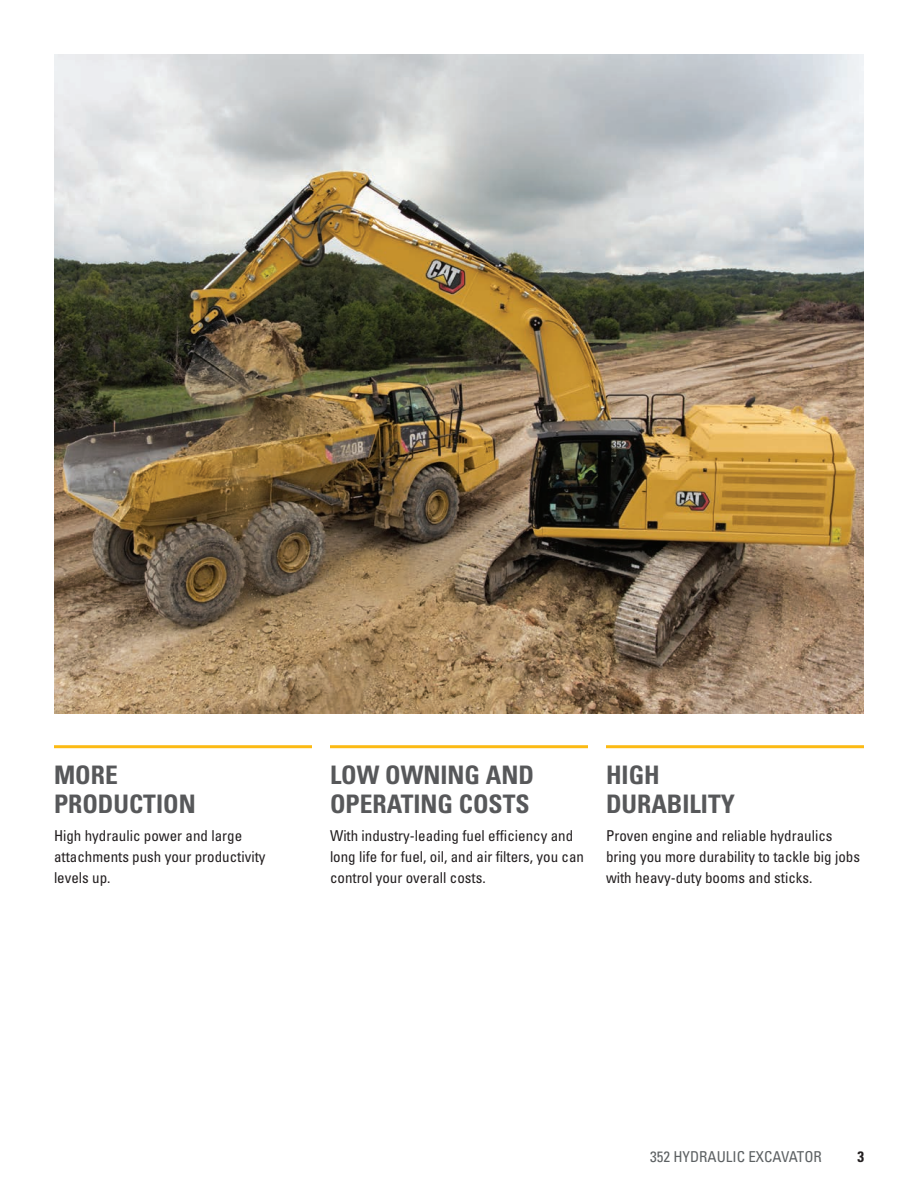
<style>
.page{position:relative;width:918px;height:1188px;background:#fff}
.page>*{position:absolute;margin:0;border:0;box-sizing:border-box;transform-origin:0 0}
.Headline_gray_with_y{font:700 condensed 25.5px/28.5px "Univers LT Std";color:#57585a}
.Body_copy{font:condensed 15px/21px "Univers LT Std";color:#231f20}
.t1{font:condensed 15px "Univers LT Std";color:#5d6163}
.t2{font:700 condensed 15px "Univers LT Std";color:#231f20}
</style>
<div class="page">
<hr style="left:54px;top:745px;width:258px;height:3px;background:#fcba13">
<hr style="left:330px;top:745px;width:258px;height:3px;background:#fcba13">
<hr style="left:606px;top:745px;width:258px;height:3px;background:#fcba13">
<img style="left:54px;top:54px;width:810px;height:660px">
<p class="Headline_gray_with_y" style="left:54px;top:761px;width:143px">MORE<br>PRODUCTION</p>
<p class="Body_copy" style="left:54px;top:825px;width:213px">High hydraulic power and large attachments push your productivity levels up.</p>
<p class="Headline_gray_with_y" style="left:330px;top:761px;width:205px">LOW OWNING AND<br>OPERATING COSTS</p>
<p class="Body_copy" style="left:330px;top:825px;width:256px">With industry-leading fuel efficiency and long life for fuel, oil, and air filters, you can control your overall costs.</p>
<p class="Headline_gray_with_y" style="left:606px;top:761px;width:130px">HIGH<br>DURABILITY</p>
<p class="Body_copy" style="left:606px;top:825px;width:256px">Proven engine and reliable hydraulics bring you more durability to tackle big jobs with heavy-duty booms and sticks.</p>
<p class="t1" style="left:650px;top:1147px;width:173px">352 HYDRAULIC EXCAVATOR</p>
<p class="t2" style="left:857px;top:1147px;width:8px">3</p>
</div>
